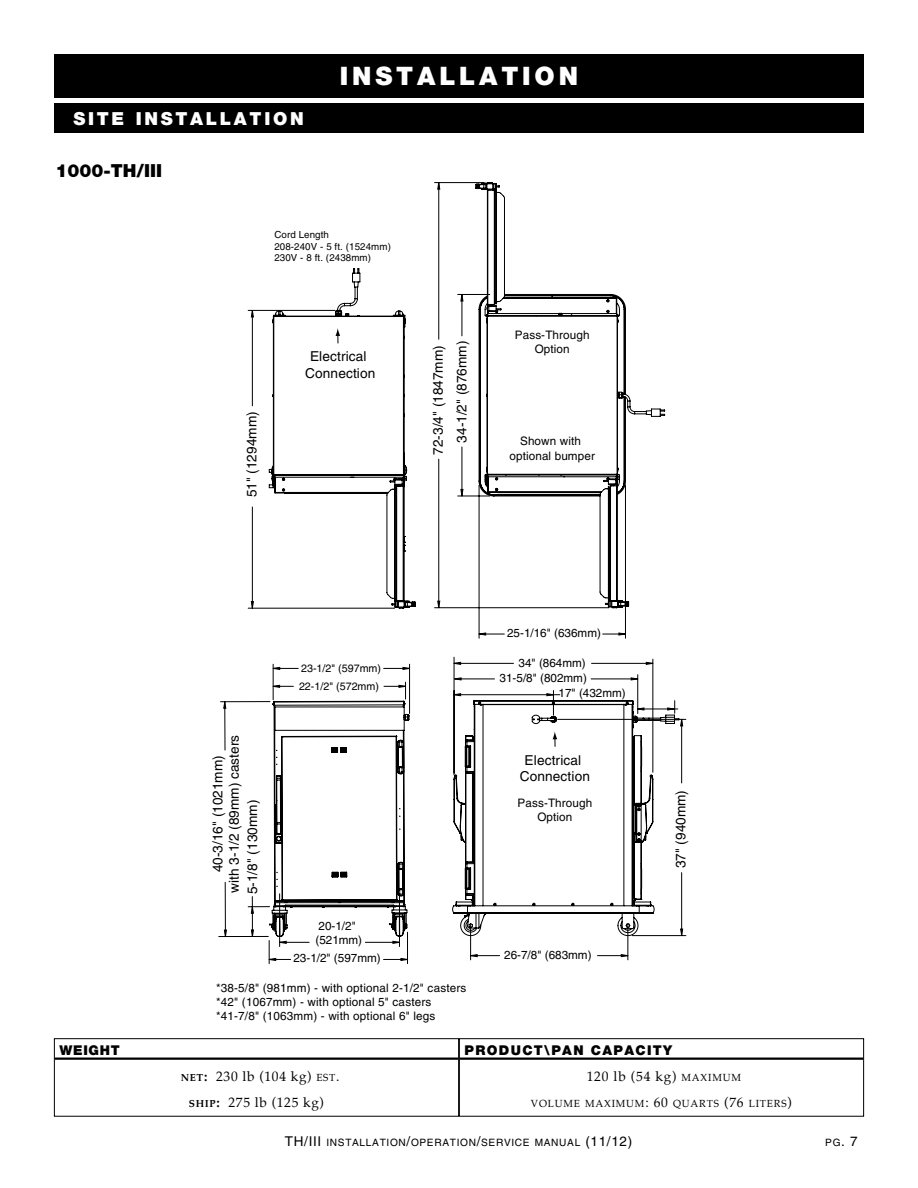
<style>
.page{position:relative;width:918px;height:1188px;background:#fff}
.page>*{position:absolute;margin:0;border:0;box-sizing:border-box;transform-origin:0 0}
.t1{font:900 25.5px "Helvetica Neue";color:#fff}
.t2{font:900 18px "Helvetica Neue";letter-spacing:.15em;color:#fff}
.t3{font:900 18px "Helvetica Neue";color:#000}
.t4{font:13.65px/16.4px "Helvetica";color:#000;text-align:center}
.t5{font:13.5px/25.8px "Palatino";letter-spacing:.05em;color:#000;text-align:center}
.t6{font:900 13.5px "Helvetica Neue";letter-spacing:.1em;color:#000}
.t7{font:11.7px/14.1px "Helvetica";letter-spacing:.01em;color:#000;text-align:center}
.t8{font:10.65px "Helvetica";color:#000}
.t9{font:10.2px "Helvetica";letter-spacing:.065em;color:#000}
.t10{font:10.2px "Palatino";letter-spacing:.08em;color:#000}
.t11{font:9.75px/11.7px "Helvetica";letter-spacing:.01em;color:#000}
.s1{font-weight:700;font-size:10.2px}
.s2{font-weight:700}
.s3{font-size:10.2px}
.s4{font-style:inherit}
.s5{font-size:13.5px}
</style>
<div class="page">
<div style="left:54px;top:104px;width:810px;height:29px;background:#000"></div>
<div style="left:54px;top:54px;width:810px;height:43px;background:#000"></div>
<hr style="left:248px;top:310px;width:87px;height:1px;background:#000">
<hr style="left:248px;top:608px;width:147px;height:1px;background:#000">
<hr style="left:558px;top:719px;width:128px;height:1px;background:#000">
<hr style="left:632px;top:935px;width:54px;height:1px;background:#000">
<hr style="left:219px;top:936px;width:49px;height:1px;background:#000">
<hr style="left:221px;top:701px;width:49px;height:1px;background:#000">
<svg style="left:224px;top:702px;width:2px;height:234px"></svg>
<svg style="left:269px;top:182px;width:396px;height:755px"></svg>
<svg style="left:334px;top:325px;width:7px;height:18px"></svg>
<svg style="left:248px;top:894px;width:160px;height:70px"></svg>
<hr style="left:470px;top:923px;width:1px;height:37px;background:#000">
<hr style="left:628px;top:923px;width:1px;height:37px;background:#000">
<svg style="left:470px;top:954px;width:158px;height:3px"></svg>
<svg style="left:454px;top:662px;width:226px;height:85px"></svg>
<svg style="left:403px;top:714px;width:7px;height:7px"></svg>
<svg style="left:272px;top:682px;width:134px;height:17px"></svg>
<hr style="left:55px;top:1058px;width:403px;height:2px;background:#000">
<div style="left:54px;top:1038px;width:405px;height:79px;border:1px solid #000"></div>
<hr style="left:460px;top:1058px;width:403px;height:2px;background:#000">
<div style="left:459px;top:1038px;width:405px;height:79px;border:1px solid #000"></div>
<h2 class="t2" style="left:74px;top:108px;width:14px">SITE</h2>
<h2 class="t2" style="left:136px;top:108px;width:170px">INSTALLATION</h2>
<h2 class="t3" style="left:56px;top:160px;width:108px">1000-TH/III</h2>
<h1 class="t1" style="left:340px;top:61px;width:21px">INSTALLATION</h1>
<p class="t6" style="left:60px;top:1042px;width:58px">WEIGHT</p>
<p class="t11" style="left:274px;top:229px;width:118px">Cord Length<br>208-240V - 5 ft. (1524mm)<br>230V - 8 ft. (2438mm)</p>
<p class="t4" style="left:244px;top:497px;width:87px;rotate:-90deg">51" (1294mm)</p>
<p class="t4" style="left:305px;top:348px;width:72px">Electrical<br>Connection</p>
<p class="t4" style="left:430px;top:455px;width:111px;rotate:-90deg">72-3/4" (1847mm)</p>
<p class="t4" style="left:454px;top:443px;width:103px;rotate:-90deg">34-1/2" (876mm)</p>
<p class="t7" style="left:515px;top:328px;width:76px">Pass-Through<br>Option</p>
<p class="t7" style="left:509px;top:434px;width:87px">Shown with optional bumper</p>
<p class="t8" style="left:301px;top:662px;width:82px">23-1/2" (597mm)</p>
<p class="t4" style="left:210px;top:893px;width:159px;rotate:-90deg">40-3/16" (1021mm)<br>with 3-1/2 (89mm) casters</p>
<p class="t4" style="left:244px;top:894px;width:96px;rotate:-90deg">5-1/8" (130mm)</p>
<p class="t8" style="left:299px;top:680px;width:82px">22-1/2" (572mm)</p>
<p class="t7" style="left:315px;top:919px;width:48px;text-align:left">20-1/2" (521mm)</p>
<p class="t7" style="left:293px;top:951px;width:89px">23-1/2" (597mm)</p>
<p class="t7" style="left:216px;top:981px;width:252px;line-height:13.6px;text-align:left">*38-5/8" (981mm) - with optional 2-1/2" casters *42" (1067mm) - with optional 5" casters *41-7/8" (1063mm) - with optional 6" legs</p>
<p class="t7" style="left:507px;top:625px;width:95px">25-1/16" (636mm)</p>
<p class="t7" style="left:519px;top:656px;width:69px">34" (864mm)</p>
<p class="t7" style="left:500px;top:671px;width:89px">31-5/8" (802mm)</p>
<p class="t7" style="left:559px;top:686px;width:69px">17" (432mm)</p>
<p class="t4" style="left:520px;top:752px;width:72px">Electrical<br>Connection</p>
<p class="t7" style="left:518px;top:796px;width:76px">Pass-Through<br>Option</p>
<p class="t7" style="left:504px;top:948px;width:89px">26-7/8" (683mm)</p>
<p class="t4" style="left:673px;top:868px;width:80px;rotate:-90deg">37" (940mm)</p>
<p class="t5" style="left:181px;top:1065px;width:160px"><span class="s1">NET</span><span class="s2">:</span> 230 lb (104 kg) <span class="s3">EST</span><span class="s4">.<br></span><span class="s1">SHIP</span><span class="s2">:</span> 275 lb (125 kg)</p>
<p class="t6" style="left:465px;top:1042px;width:109px">PRODUCT\PAN</p>
<p class="t6" style="left:591px;top:1042px;width:83px">CAPACITY</p>
<p class="t5" style="left:587px;top:1065px;width:156px">120 lb (54 kg) <span class="s3">MAXIMUM</span></p>
<p class="t10" style="left:531px;top:1097px;width:263px">VOLUME MAXIMUM<span class="s5">: 60</span> QUARTS <span class="s5">(76</span> LITERS<span class="s5">)</span></p>
<p class="t9" style="left:285px;top:1136px;width:349px"><span class="s5">TH/III</span> I NSTALLATION<span class="s5">/</span>OPERATION<span class="s5">/</span>SERVI CE MANUAL <span class="s5">(11/12)</span></p>
<p class="t9" style="left:825px;top:1136px;width:34px">PG<span class="s5">. 7</span></p>
</div>
